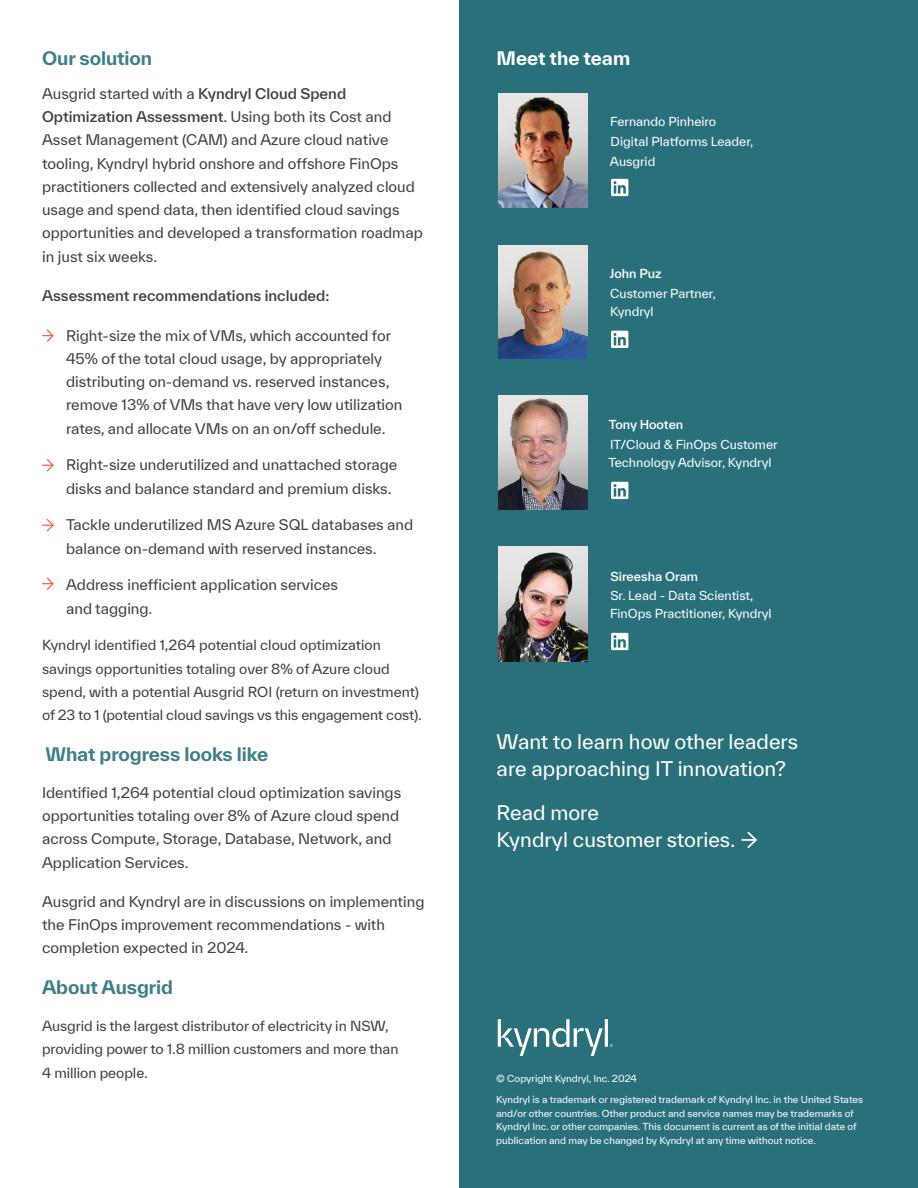
<style>
.page{position:relative;width:918px;height:1188px;background:#fff}
.page>*{position:absolute;margin:0;border:0;box-sizing:border-box;transform-origin:0 0}
.t1{font:19.5px/26.7px "TWK Everett";color:#fff}
.t2{font:700 18px "TWK Everett";letter-spacing:-.005em;color:#3e7e87}
.t3{font:700 18px "TWK Everett";color:#fff}
.t4{font:14.25px/23.2px "TWK Everett";color:#414042}
.t5{font:500 14.25px "TWK Everett";color:#414042}
.t6{font:13.5px/23.2px "TWK Everett";letter-spacing:-.005em;color:#414042}
.t7{font:12px/17.2px "TWK Everett";color:#fff}
.t8{font:500 12px "TWK Everett";color:#fff}
.t9{font:9.3px/13.5px "TWK Everett";color:#fff}
.s1{font-weight:500}
</style>
<div class="page">
<div style="left:459px;top:0;width:459px;height:1188px;background:#29707a"></div>
<svg style="left:42px;top:329px;width:12px;height:13px"></svg>
<svg style="left:42px;top:459px;width:12px;height:13px"></svg>
<svg style="left:42px;top:519px;width:12px;height:13px"></svg>
<svg style="left:42px;top:577px;width:12px;height:13px"></svg>
<svg style="left:611px;top:179px;width:17px;height:17px"></svg>
<svg style="left:611px;top:331px;width:17px;height:17px"></svg>
<svg style="left:611px;top:482px;width:17px;height:17px"></svg>
<img style="left:498px;top:245px;width:90px;height:114px">
<img style="left:498px;top:93px;width:90px;height:115px">
<img style="left:498px;top:396px;width:90px;height:114px">
<svg style="left:742px;top:831px;width:15px;height:18px"></svg>
<svg style="left:498px;top:1019px;width:115px;height:37px"></svg>
<svg style="left:611px;top:633px;width:17px;height:17px"></svg>
<img style="left:498px;top:547px;width:90px;height:114px">
<p class="t2" style="left:42px;top:45px;width:112px">Our solution</p>
<p class="t4" style="left:42px;top:82px;width:382px">Ausgrid started with a <span class="s1">Kyndryl Cloud Spend Optimization Assessment</span>. Using both its Cost and Asset Management (CAM) and Azure cloud native tooling, Kyndryl hybrid onshore and offshore FinOps practitioners collected and extensively analyzed cloud usage and spend data, then identified cloud savings opportunities and developed a transformation roadmap in just six weeks.</p>
<p class="t5" style="left:42px;top:286px;width:289px">Assessment recommendations included:</p>
<p class="t4" style="left:66px;top:323px;width:338px">Right-size the mix of VMs, which accounted for 45% of the total cloud usage, by appropriately distributing on-demand vs. reserved instances, remove 13% of VMs that have very low utilization rates, and allocate VMs on an on/off schedule.</p>
<p class="t4" style="left:66px;top:453px;width:333px">Right-size underutilized and unattached storage disks and balance standard and premium disks.</p>
<p class="t4" style="left:66px;top:513px;width:349px">Tackle underutilized MS Azure SQL databases and balance on-demand with reserved instances.</p>
<p class="t4" style="left:66px;top:573px;width:273px">Address inefficient application services and tagging.</p>
<p class="t6" style="left:42px;top:633px;width:381px">Kyndryl identified 1,264 potential cloud optimization savings opportunities totaling over 8% of Azure cloud spend, with a potential Ausgrid ROI (return on investment) of 23 to 1 (potential cloud savings vs this engagement cost).</p>
<p class="t2" style="left:45px;top:741px;width:224px">What progress looks like</p>
<p class="t4" style="left:42px;top:781px;width:361px">Identified 1,264 potential cloud optimization savings opportunities totaling over 8% of Azure cloud spend across Compute, Storage, Database, Network, and Application Services.</p>
<p class="t4" style="left:42px;top:890px;width:384px">Ausgrid and Kyndryl are in discussions on implementing the FinOps improvement recommendations - with completion expected in 2024.</p>
<p class="t2" style="left:42px;top:975px;width:132px">About Ausgrid</p>
<p class="t6" style="left:42px;top:1014px;width:358px">Ausgrid is the largest distributor of electricity in NSW, providing power to 1.8 million customers and more than<br>4 million people.</p>
<p class="t3" style="left:497px;top:45px;width:135px">Meet the team</p>
<p class="t7" style="left:610px;top:112px;width:145px;line-height:20px">Fernando Pinheiro<br>Digital Platforms Leader,<br>Ausgrid</p>
<p class="t8" style="left:610px;top:265px;width:53px">John Puz</p>
<p class="t7" style="left:610px;top:285px;width:107px">Customer Partner,<br>Kyndryl</p>
<p class="t8" style="left:609px;top:416px;width:76px">Tony Hooten</p>
<p class="t7" style="left:608px;top:436px;width:171px">IT/Cloud &amp; FinOps Customer<br>Technology Advisor, Kyndryl</p>
<p class="t8" style="left:610px;top:568px;width:89px">Sireesha Oram</p>
<p class="t7" style="left:610px;top:587px;width:163px">Sr. Lead - Data Scientist,<br>FinOps Practitioner, Kyndryl</p>
<h1 class="t1" style="left:497px;top:728px;width:303px">Want to learn how other leaders are approaching IT innovation?</h1>
<h1 class="t1" style="left:497px;top:799px;width:240px">Read more<br>Kyndryl customer stories.</h1>
<p class="t9" style="left:496px;top:1071px;width:142px">© Copyright Kyndryl, Inc. 2024</p>
<p class="t9" style="left:496px;top:1093px;width:368px">Kyndryl is a trademark or registered trademark of Kyndryl Inc. in the United States and/or other countries. Other product and service names may be trademarks of Kyndryl Inc. or other companies. This document is current as of the initial date of publication and may be changed by Kyndryl at any time without notice.</p>
</div>
